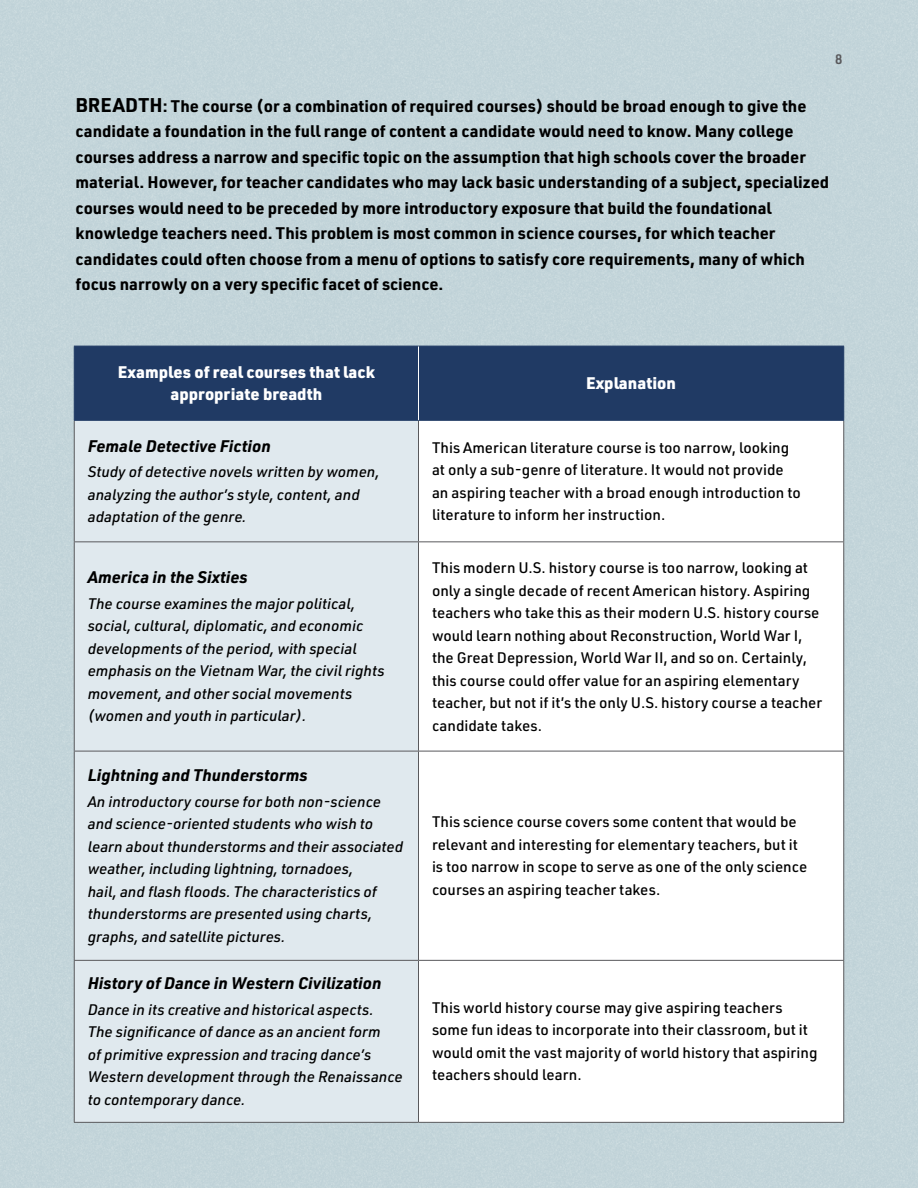
<style>
.page{position:relative;width:918px;height:1188px;background:#fff}
.page>*{position:absolute;margin:0;border:0;box-sizing:border-box;transform-origin:0 0}
.callout_-_pink_box{font:700 16.5px/25.5px "URWDIN";color:#000}
.table_-_topic_areas{font:italic 700 16.5px "URWDIN";color:#000}
.table_-_header__smal{font:900 16.5px/22.5px "URWDIN";color:#fff;text-align:center}
.table_-_body{font:500 15px/22.5px "URWDIN";color:#000}
.table_-_topic_areas-2{font:italic 500 15px/22.5px "URWDIN";color:#000}
.t1{font:600 13.5px "URWDIN";color:#59595c}
.s1{font-size:19.5px}
</style>
<div class="page">
<div style="left:0;top:0;width:666px;height:674px;background:#c3d5da"></div>
<div style="left:666px;top:0;width:252px;height:1188px;background:#c3d5da"></div>
<div style="left:0;top:674px;width:668px;height:514px;background:#c3d5da"></div>
<div style="left:75px;top:347px;width:768px;height:73px;background:#203a64"></div>
<div style="left:75px;top:421px;width:343px;height:701px;background:#e0e9ee"></div>
<svg style="left:419px;top:421px;width:424px;height:701px"></svg>
<hr style="left:74px;top:421px;width:1px;height:120px;background:#59595c">
<hr style="left:418px;top:421px;width:1px;height:120px;background:#59595c">
<hr style="left:843px;top:421px;width:1px;height:120px;background:#59595c">
<hr style="left:74px;top:541px;width:344px;height:1px;background:#59595c">
<hr style="left:74px;top:542px;width:1px;height:209px;background:#59595c">
<hr style="left:418px;top:541px;width:426px;height:1px;background:#59595c">
<hr style="left:418px;top:542px;width:1px;height:209px;background:#59595c">
<hr style="left:843px;top:542px;width:1px;height:209px;background:#59595c">
<hr style="left:74px;top:751px;width:344px;height:1px;background:#59595c">
<hr style="left:74px;top:751px;width:1px;height:209px;background:#59595c">
<hr style="left:418px;top:751px;width:426px;height:1px;background:#59595c">
<hr style="left:418px;top:751px;width:1px;height:209px;background:#59595c">
<hr style="left:843px;top:751px;width:1px;height:209px;background:#59595c">
<hr style="left:74px;top:960px;width:344px;height:1px;background:#59595c">
<hr style="left:74px;top:961px;width:1px;height:161px;background:#59595c">
<hr style="left:418px;top:960px;width:426px;height:1px;background:#59595c">
<hr style="left:418px;top:961px;width:1px;height:161px;background:#59595c">
<hr style="left:843px;top:961px;width:1px;height:161px;background:#59595c">
<hr style="left:74px;top:1122px;width:344px;height:1px;background:#59595c">
<hr style="left:418px;top:1122px;width:426px;height:1px;background:#59595c">
<hr style="left:74px;top:346px;width:344px;height:1px;background:#203a64">
<hr style="left:74px;top:346px;width:1px;height:74px;background:#203a64">
<hr style="left:418px;top:346px;width:426px;height:1px;background:#203a64">
<hr style="left:843px;top:346px;width:1px;height:74px;background:#203a64">
<hr style="left:74px;top:420px;width:344px;height:1px;background:#203a64">
<hr style="left:418px;top:420px;width:426px;height:1px;background:#203a64">
<hr style="left:418px;top:346px;width:1px;height:74px;background:#fff">
<p class="t1" style="left:835px;top:50px;width:9px">8</p>
<p class="callout_-_pink_box" style="left:76px;top:92px;width:755px"><span class="s1">BREADTH</span>: The course (or a combination of required courses) should be broad enough to give the candidate a foundation in the full range of content a candidate would need to know. Many college courses address a narrow and specific topic on the assumption that high schools cover the broader material. However, for teacher candidates who may lack basic understanding of a subject, specialized courses would need to be preceded by more introductory exposure that build the foundational knowledge teachers need. This problem is most common in science courses, for which teacher candidates could often choose from a menu of options to satisfy core requirements, many of which focus narrowly on a very specific facet of science.</p>
<p class="table_-_header__smal" style="left:118px;top:360px;width:258px">Examples of real courses that lack appropriate breadth</p>
<p class="table_-_header__smal" style="left:586px;top:371px;width:91px">Explanation</p>
<p class="table_-_topic_areas" style="left:88px;top:434px;width:185px">Female Detective Fiction</p>
<p class="table_-_topic_areas-2" style="left:88px;top:460px;width:293px">Study of detective novels written by women, analyzing the author’s style, content, and adaptation of the genre.</p>
<p class="table_-_body" style="left:432px;top:436px;width:370px">This American literature course is too narrow, looking at only a sub-genre of literature. It would not provide an aspiring teacher with a broad enough introduction to literature to inform her instruction.</p>
<p class="table_-_topic_areas" style="left:88px;top:566px;width:162px">America in the Sixties</p>
<p class="table_-_topic_areas-2" style="left:88px;top:592px;width:298px">The course examines the major political, social, cultural, diplomatic, and economic developments of the period, with special emphasis on the Vietnam War, the civil rights movement, and other social movements (women and youth in particular).</p>
<p class="table_-_topic_areas" style="left:88px;top:764px;width:222px">Lightning and Thunderstorms</p>
<p class="table_-_topic_areas-2" style="left:88px;top:790px;width:317px">An introductory course for both non-science and science-oriented students who wish to learn about thunderstorms and their associated weather, including lightning, tornadoes,<br>hail, and flash floods. The characteristics of thunderstorms are presented using charts, graphs, and satellite pictures.</p>
<p class="table_-_body" style="left:432px;top:556px;width:392px">This modern U.S. history course is too narrow, looking at only a single decade of recent American history. Aspiring teachers who take this as their modern U.S. history course would learn nothing about Reconstruction, World War I, the Great Depression, World War II, and so on. Certainly, this course could offer value for an aspiring elementary teacher, but not if it’s the only U.S. history course a teacher candidate takes.</p>
<p class="table_-_body" style="left:432px;top:810px;width:377px">This science course covers some content that would be relevant and interesting for elementary teachers, but it is too narrow in scope to serve as one of the only science courses an aspiring teacher takes.</p>
<p class="table_-_topic_areas" style="left:88px;top:972px;width:295px">History of Dance in Western Civilization</p>
<p class="table_-_topic_areas-2" style="left:88px;top:998px;width:316px">Dance in its creative and historical aspects.<br>The significance of dance as an ancient form<br>of primitive expression and tracing dance’s Western development through the Renaissance to contemporary dance.</p>
<p class="table_-_body" style="left:432px;top:996px;width:387px">This world history course may give aspiring teachers some fun ideas to incorporate into their classroom, but it would omit the vast majority of world history that aspiring teachers should learn.</p>
</div>
